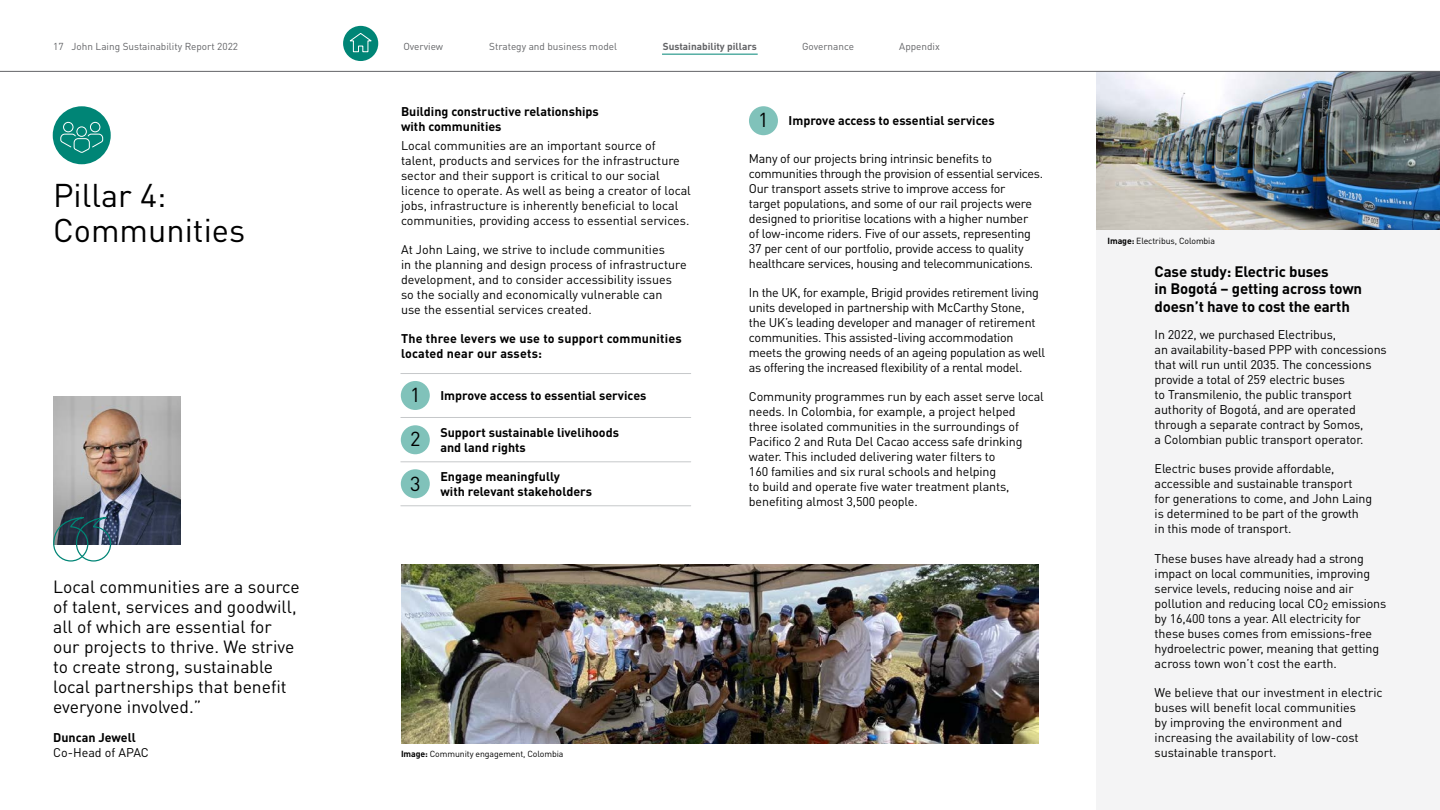
<style>
.page{position:relative;width:1440px;height:810px;background:#fff}
.page>*{position:absolute;margin:0;border:0;box-sizing:border-box;transform-origin:0 0}
.t1{font:32.5px/35px "DINOT";color:#000}
.t2{font:20px "DINOT";color:#000}
.t3{font:17.5px/20px "DINOT";color:#000}
.t4{font:700 15px/17.5px "DINOT";letter-spacing:-.01em;color:#000}
.t5{font:12.5px/15px "DINOT";letter-spacing:-.01em;color:#000}
.t6{font:700 12.5px/15px "DINOT";color:#000}
.t7{font:10px "DINOT";color:#636467}
.t8{font:700 10px "DINOT";color:#636467}
.t9{font:8.75px "DINOT";letter-spacing:-.01em;color:#000}
.s1{font-weight:700}
.s2{font-weight:400;font-size:20px}
</style>
<div class="page">
<div style="left:1097px;top:230px;width:343px;height:580px;background:#f4f4f5"></div>
<hr style="left:401px;top:462px;width:290px;height:1px;background:#c6c8ca">
<hr style="left:401px;top:506px;width:290px;height:1px;background:#c6c8ca">
<hr style="left:401px;top:373px;width:290px;height:1px;background:#c6c8ca">
<hr style="left:401px;top:417px;width:290px;height:1px;background:#c6c8ca">
<div style="left:343px;top:26px;width:35px;height:35px;background:#008576;border-radius:50%"></div>
<svg style="left:349px;top:33px;width:23px;height:19px"></svg>
<img style="left:52px;top:106px;width:59px;height:59px">
<div style="left:53px;top:106px;width:58px;height:58px;background:#008576;border-radius:50%"></div>
<svg style="left:60px;top:121px;width:44px;height:32px"></svg>
<img style="left:53px;top:397px;width:127px;height:147px">
<svg style="left:53px;top:518px;width:59px;height:44px"></svg>
<div style="left:401px;top:381px;width:29px;height:29px;background:#80c2ba;border-radius:50%"></div>
<div style="left:401px;top:425px;width:29px;height:29px;background:#80c2ba;border-radius:50%"></div>
<div style="left:401px;top:469px;width:29px;height:29px;background:#80c2ba;border-radius:50%"></div>
<div style="left:749px;top:106px;width:29px;height:29px;background:#80c2ba;border-radius:50%"></div>
<img style="left:401px;top:564px;width:638px;height:179px">
<img style="left:1097px;top:72px;width:343px;height:158px">
<hr style="left:662px;top:54px;width:96px;height:1px;background:#008576">
<hr style="left:0;top:71px;width:1440px;height:1px;background:#636467">
<p class="t7" style="left:53px;top:40px;width:187px">17 John Laing Sustainability Report 2022</p>
<h3 class="t1" style="left:53px;top:177px;width:194px">Pillar 4:<br>Communities</h3>
<p class="t3" style="left:53px;top:576px;width:248px">Local communities are a source of talent, services and goodwill, all of which are essential for our projects to thrive. We strive to create strong, sustainable local partnerships that benefit everyone involved.”</p>
<p class="t5" style="left:53px;top:730px;width:97px"><span class="s1">Duncan Jewell<br></span>Co-Head of APAC</p>
<p class="t7" style="left:403px;top:40px;width:41px">Overview</p>
<p class="t7" style="left:489px;top:40px;width:129px">Strategy and business model</p>
<p class="t8" style="left:663px;top:39px;width:95px">Sustainability pillars</p>
<p class="t7" style="left:802px;top:40px;width:54px">Governance</p>
<p class="t7" style="left:899px;top:40px;width:42px">Appendix</p>
<h4 class="t6" style="left:401px;top:104px;width:199px">Building constructive relationships with communities</h4>
<p class="t5" style="left:401px;top:137px;width:291px">Local communities are an important source of talent, products and services for the infrastructure sector and their support is critical to our social licence to operate. As well as being a creator of local jobs, infrastructure is inherently beneficial to local communities, providing access to essential services.</p>
<p class="t5" style="left:401px;top:242px;width:287px">At John Laing, we strive to include communities<br>in the planning and design process of infrastructure development, and to consider accessibility issues so the socially and economically vulnerable can<br>use the essential services created.</p>
<p class="t6" style="left:401px;top:331px;width:282px">The three levers we use to support communities located near our assets:</p>
<p class="t6" style="left:410px;top:388px;width:238px"><span class="s2">1</span> Improve access to essential services</p>
<p class="t2" style="left:410px;top:427px;width:12px">2</p>
<p class="t6" style="left:440px;top:425px;width:180px">Support sustainable livelihoods and land rights</p>
<p class="t2" style="left:410px;top:471px;width:12px">3</p>
<p class="t6" style="left:440px;top:469px;width:153px">Engage meaningfully<br>with relevant stakeholders</p>
<h5 class="t6" style="left:758px;top:113px;width:238px"><span class="s2">1</span> Improve access to essential services</h5>
<p class="t5" style="left:749px;top:150px;width:296px">Many of our projects bring intrinsic benefits to communities through the provision of essential services.<br>Our transport assets strive to improve access for<br>target populations, and some of our rail projects were designed to prioritise locations with a higher number<br>of low-income riders. Five of our assets, representing 37 per cent of our portfolio, provide access to quality healthcare services, housing and telecommunications.</p>
<p class="t5" style="left:749px;top:285px;width:298px">In the UK, for example, Brigid provides retirement living units developed in partnership with McCarthy Stone,<br>the UK’s leading developer and manager of retirement communities. This assisted-living accommodation meets the growing needs of an ageing population as well as offering the increased flexibility of a rental model.</p>
<p class="t5" style="left:749px;top:389px;width:296px">Community programmes run by each asset serve local needs. In Colombia, for example, a project helped three isolated communities in the surroundings of Pacifico 2 and Ruta Del Cacao access safe drinking water. This included delivering water filters to<br>160 families and six rural schools and helping<br>to build and operate five water treatment plants, benefiting almost 3,500 people.</p>
<p class="t9" style="left:401px;top:748px;width:164px"><span class="s1">Image:</span> Community engagement, Colombia</p>
<p class="t9" style="left:1108px;top:235px;width:109px"><span class="s1">Image:</span> Electribus, Colombia</p>
<h6 class="t4" style="left:1155px;top:262px;width:209px">Case study: Electric buses<br>in Bogotá – getting across town doesn’t have to cost the earth</h6>
<p class="t5" style="left:1155px;top:327px;width:234px">In 2022, we purchased Electribus,<br>an availability-based PPP with concessions that will run until 2035. The concessions provide a total of 259 electric buses<br>to Transmilenio, the public transport authority of Bogotá, and are operated through a separate contract by Somos,<br>a Colombian public transport operator.</p>
<p class="t5" style="left:1155px;top:461px;width:219px">Electric buses provide affordable, accessible and sustainable transport<br>for generations to come, and John Laing is determined to be part of the growth<br>in this mode of transport.</p>
<p class="t5" style="left:1155px;top:550px;width:233px">These buses have already had a strong impact on local communities, improving service levels, reducing noise and air pollution and reducing local CO<sub>2</sub> emissions by 16,400 tons a year. All electricity for these buses comes from emissions-free hydroelectric power, meaning that getting across town won’t cost the earth.</p>
<p class="t5" style="left:1155px;top:685px;width:230px">We believe that our investment in electric buses will benefit local communities<br>by improving the environment and increasing the availability of low-cost sustainable transport.</p>
</div>
